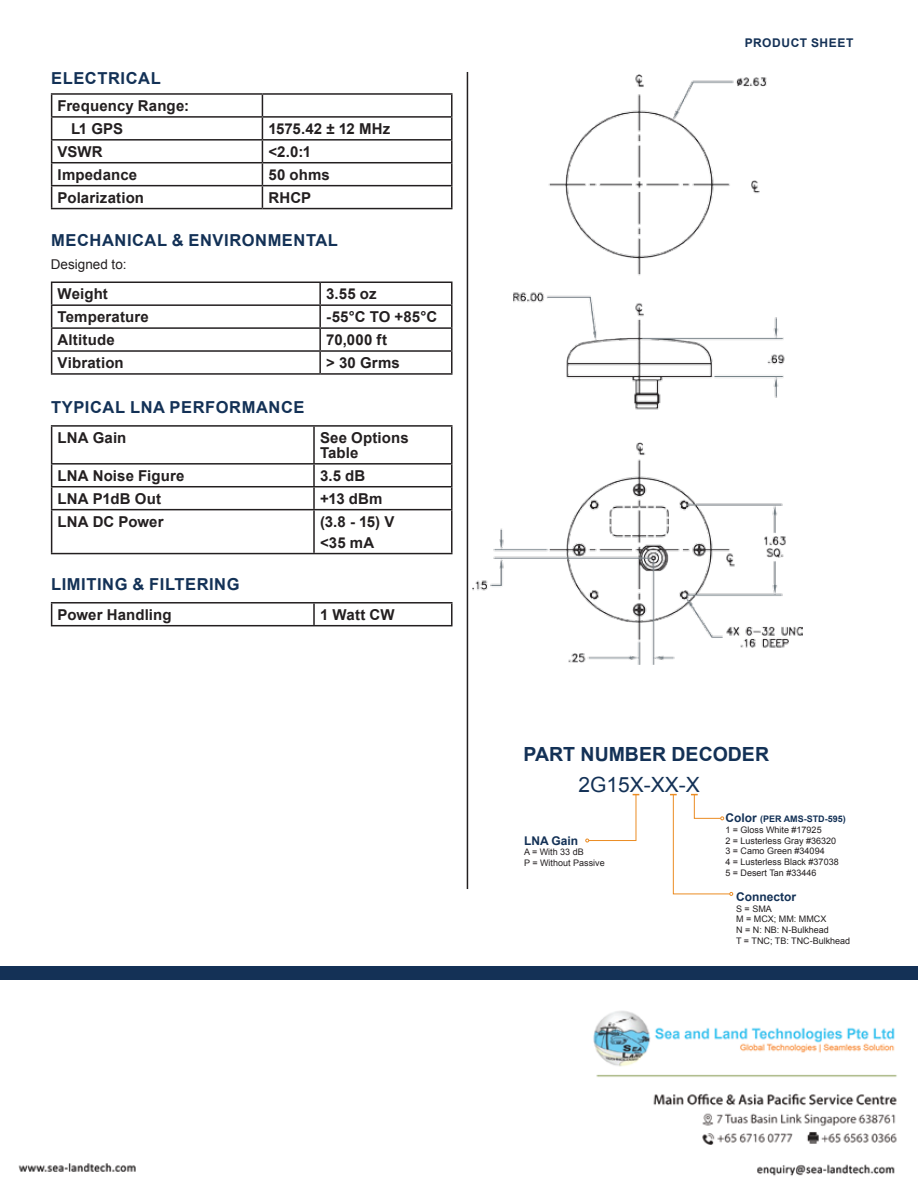
<style>
.page{position:relative;width:918px;height:1188px;background:#fff}
.page>*{position:absolute;margin:0;border:0;box-sizing:border-box;transform-origin:0 0}
.t1{font:21px "Arial";color:#133156}
.t2{font:700 19.5px "Arial";color:#133156}
.t3{font:700 16.5px "Arial";letter-spacing:.035em;color:#133156}
.t4{font:700 15px/23px "Arial";letter-spacing:.01em;color:#231f20}
.t5{font:13.5px "Arial";color:#231f20}
.t6{font:700 12px "Arial";color:#133156}
.t7{font:700 12px "Arial";letter-spacing:.05em;color:#143156}
.t8{font:9px/10.8px "Arial";color:#231f20}
.s1{font-weight:700;font-size:12px;color:#133156}
.s2{font-weight:700;color:#133156}
</style>
<div class="page">
<hr style="left:467px;top:72px;width:1px;height:817px;background:#231f20">
<div style="left:0;top:966px;width:918px;height:14px;background:#143156"></div>
<hr style="left:51px;top:93px;width:211px;height:2px;background:#231f20">
<hr style="left:262px;top:93px;width:191px;height:2px;background:#231f20">
<hr style="left:451px;top:95px;width:2px;height:21px;background:#231f20">
<hr style="left:51px;top:116px;width:211px;height:2px;background:#231f20">
<hr style="left:262px;top:116px;width:191px;height:2px;background:#231f20">
<hr style="left:451px;top:118px;width:2px;height:21px;background:#231f20">
<hr style="left:51px;top:139px;width:211px;height:2px;background:#231f20">
<hr style="left:262px;top:139px;width:191px;height:2px;background:#231f20">
<hr style="left:451px;top:141px;width:2px;height:21px;background:#231f20">
<hr style="left:51px;top:162px;width:211px;height:1px;background:#231f20">
<hr style="left:262px;top:162px;width:191px;height:1px;background:#231f20">
<hr style="left:451px;top:163px;width:2px;height:22px;background:#231f20">
<hr style="left:51px;top:185px;width:211px;height:1px;background:#231f20">
<svg style="left:51px;top:95px;width:1px;height:113px"></svg>
<hr style="left:262px;top:185px;width:191px;height:1px;background:#231f20">
<svg style="left:262px;top:95px;width:1px;height:113px"></svg>
<hr style="left:451px;top:186px;width:2px;height:22px;background:#231f20">
<hr style="left:51px;top:208px;width:211px;height:1px;background:#231f20">
<hr style="left:262px;top:208px;width:191px;height:1px;background:#231f20">
<hr style="left:320px;top:282px;width:133px;height:1px;background:#231f20">
<hr style="left:451px;top:283px;width:2px;height:21px;background:#231f20">
<hr style="left:320px;top:304px;width:133px;height:2px;background:#231f20">
<hr style="left:451px;top:306px;width:2px;height:21px;background:#231f20">
<hr style="left:320px;top:327px;width:133px;height:2px;background:#231f20">
<hr style="left:451px;top:329px;width:2px;height:21px;background:#231f20">
<svg style="left:51px;top:282px;width:401px;height:91px"></svg>
<hr style="left:320px;top:350px;width:133px;height:2px;background:#231f20">
<hr style="left:319px;top:352px;width:2px;height:21px;background:#231f20">
<hr style="left:451px;top:352px;width:2px;height:21px;background:#231f20">
<hr style="left:51px;top:373px;width:269px;height:2px;background:#231f20">
<hr style="left:320px;top:373px;width:133px;height:2px;background:#231f20">
<hr style="left:51px;top:425px;width:263px;height:2px;background:#231f20">
<hr style="left:51px;top:427px;width:1px;height:36px;background:#231f20">
<hr style="left:314px;top:425px;width:139px;height:2px;background:#231f20">
<hr style="left:313px;top:427px;width:2px;height:36px;background:#231f20">
<hr style="left:451px;top:427px;width:2px;height:36px;background:#231f20">
<hr style="left:51px;top:463px;width:263px;height:2px;background:#231f20">
<hr style="left:314px;top:463px;width:139px;height:2px;background:#231f20">
<hr style="left:313px;top:465px;width:2px;height:21px;background:#231f20">
<hr style="left:451px;top:465px;width:2px;height:21px;background:#231f20">
<hr style="left:51px;top:486px;width:263px;height:1px;background:#231f20">
<svg style="left:51px;top:465px;width:1px;height:44px"></svg>
<hr style="left:314px;top:486px;width:139px;height:1px;background:#231f20">
<hr style="left:313px;top:487px;width:2px;height:22px;background:#231f20">
<hr style="left:451px;top:487px;width:2px;height:22px;background:#231f20">
<hr style="left:51px;top:509px;width:263px;height:1px;background:#231f20">
<hr style="left:51px;top:510px;width:1px;height:43px;background:#231f20">
<hr style="left:314px;top:509px;width:139px;height:1px;background:#231f20">
<hr style="left:313px;top:510px;width:2px;height:43px;background:#231f20">
<hr style="left:451px;top:510px;width:2px;height:43px;background:#231f20">
<hr style="left:51px;top:553px;width:263px;height:1px;background:#231f20">
<hr style="left:314px;top:553px;width:139px;height:1px;background:#231f20">
<hr style="left:51px;top:602px;width:263px;height:2px;background:#231f20">
<svg style="left:51px;top:604px;width:1px;height:21px"></svg>
<hr style="left:314px;top:602px;width:139px;height:2px;background:#231f20">
<hr style="left:313px;top:604px;width:2px;height:21px;background:#231f20">
<hr style="left:451px;top:604px;width:2px;height:21px;background:#231f20">
<hr style="left:51px;top:625px;width:263px;height:1px;background:#231f20">
<hr style="left:314px;top:625px;width:139px;height:1px;background:#231f20">
<svg style="left:670px;top:794px;width:63px;height:102px"></svg>
<svg style="left:585px;top:794px;width:54px;height:48px"></svg>
<img style="left:473px;top:75px;width:329px;height:589px">
<img style="left:18px;top:1011px;width:879px;height:165px">
<p class="t3" style="left:51px;top:67px;width:111px">ELECTRICAL</p>
<p class="t4" style="left:71px;top:95px;width:119px;text-indent:-14px">Frequency Range:<br>L1 GPS</p>
<p class="t4" style="left:268px;top:118px;width:123px">1575.42 ± 12 MHz</p>
<p class="t4" style="left:58px;top:141px;width:47px">VSWR</p>
<p class="t4" style="left:268px;top:141px;width:44px">&lt;2.0:1</p>
<p class="t4" style="left:58px;top:163px;width:81px">Impedance</p>
<p class="t4" style="left:268px;top:163px;width:63px">50 ohms</p>
<p class="t4" style="left:58px;top:186px;width:88px">Polarization</p>
<p class="t4" style="left:268px;top:186px;width:44px">RHCP</p>
<p class="t3" style="left:51px;top:229px;width:288px">MECHANICAL &amp; ENVIRONMENTAL</p>
<p class="t5" style="left:51px;top:255px;width:77px">Designed to:</p>
<p class="t4" style="left:58px;top:283px;width:52px">Weight</p>
<p class="t4" style="left:326px;top:283px;width:52px">3.55 oz</p>
<p class="t4" style="left:58px;top:306px;width:93px">Temperature</p>
<p class="t4" style="left:326px;top:306px;width:113px">-55°C TO +85°C</p>
<p class="t4" style="left:58px;top:329px;width:59px">Altitude</p>
<p class="t4" style="left:326px;top:329px;width:62px">70,000 ft</p>
<p class="t4" style="left:58px;top:352px;width:68px">Vibration</p>
<p class="t4" style="left:326px;top:352px;width:75px">&gt; 30 Grms</p>
<p class="t3" style="left:51px;top:396px;width:255px">TYPICAL LNA PERFORMANCE</p>
<p class="t4" style="left:58px;top:427px;width:70px">LNA Gain</p>
<p class="t4" style="left:320px;top:431px;width:90px;line-height:15px">See Options<br>Table</p>
<p class="t4" style="left:58px;top:465px;width:128px">LNA Noise Figure</p>
<p class="t4" style="left:320px;top:465px;width:47px">3.5 dB</p>
<p class="t4" style="left:58px;top:487px;width:105px">LNA P1dB Out</p>
<p class="t4" style="left:320px;top:487px;width:64px">+13 dBm</p>
<p class="t4" style="left:58px;top:510px;width:107px">LNA DC Power</p>
<p class="t4" style="left:320px;top:511px;width:76px;line-height:21px">(3.8 - 15) V &lt;35 mA</p>
<p class="t3" style="left:51px;top:573px;width:190px">LIMITING &amp; FILTERING</p>
<p class="t4" style="left:58px;top:603px;width:116px">Power Handling</p>
<p class="t4" style="left:320px;top:603px;width:76px">1 Watt CW</p>
<p class="t7" style="left:745px;top:35px;width:110px">PRODUCT SHEET</p>
<h2 class="t2" style="left:524px;top:741px;width:247px">PART NUMBER DECODER</h2>
<h1 class="t1" style="left:578px;top:771px;width:123px">2G15X-XX-X</h1>
<p class="t6" style="left:524px;top:832px;width:56px">LNA Gain</p>
<p class="t8" style="left:524px;top:847px;width:82px">A = With 33 dB<br>P = Without Passive</p>
<p class="t8" style="left:725px;top:814px;width:122px"><span class="s1">Color</span> <span class="s2">(PER AMS-STD-595)<br></span>1 = Gloss White #17925<br>2 = Lusterless Gray #36320<br>3 = Camo Green #34094<br>4 = Lusterless Black #37038<br>5 = Desert Tan #33446</p>
<p class="t6" style="left:736px;top:889px;width:62px">Connector</p>
<p class="t8" style="left:736px;top:903px;width:116px">S = SMA<br>M = MCX; MM: MMCX<br>N = N: NB: N-Bulkhead<br>T = TNC; TB: TNC-Bulkhead</p>
</div>
